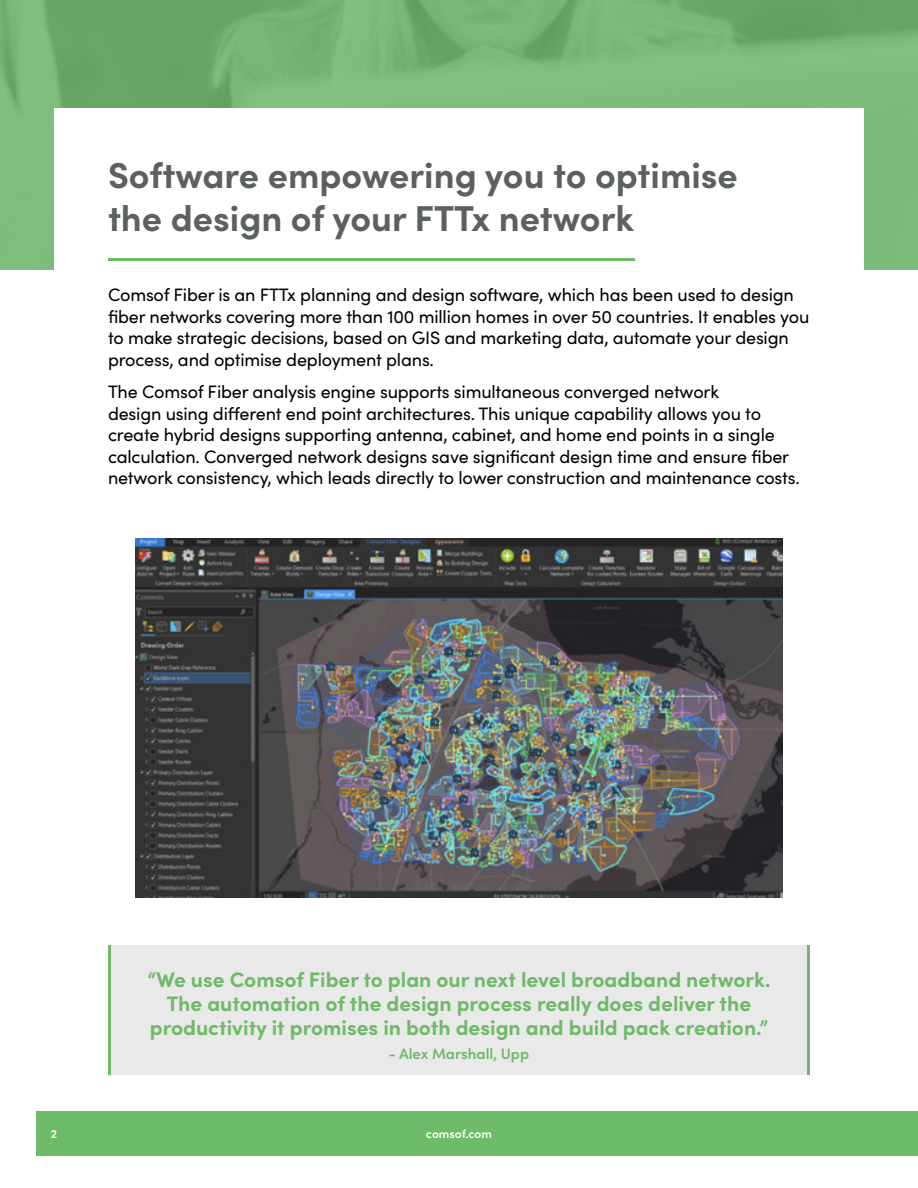
<style>
.page{position:relative;width:918px;height:1188px;background:#fff}
.page>*{position:absolute;margin:0;border:0;box-sizing:border-box;transform-origin:0 0}
.Section_Header{font:700 36px/43.2px "Sofia Pro";color:#5c6061}
.Block_quote{font:700 21px/24px "Sofia Pro";color:#6fb969;text-align:center}
.t1{font:18px/21.6px "Sofia Pro";letter-spacing:-.01em;color:#000}
.Block_quote-2{font:600 15px "Sofia Pro";color:#6fb969}
.t2{font:600 12px "Sofia Pro";color:#fff}
</style>
<div class="page">
<div style="left:36px;top:1112px;width:882px;height:44px;background:#6dba69"></div>
<img style="left:135px;top:538px;width:648px;height:359px">
<div style="left:108px;top:945px;width:702px;height:129px;background:#e9e9e9"></div>
<hr style="left:807px;top:945px;width:3px;height:129px;background:#6fb969">
<hr style="left:108px;top:945px;width:3px;height:129px;background:#6fb969">
<img style="left:0;top:0;width:918px;height:270px">
<p class="Section_Header" style="left:108px;top:151px;width:631px">Software empowering you to optimise the design of your FTTx network</p>
<p class="t1" style="left:108px;top:283px;width:703px">Comsof Fiber is an FTTx planning and design software, which has been used to design fiber networks covering more than 100 million homes in over 50 countries. It enables you to make strategic decisions, based on GIS and marketing data, automate your design process, and optimise deployment plans.</p>
<p class="t1" style="left:108px;top:380px;width:693px">The Comsof Fiber analysis engine supports simultaneous converged network<br>design using different end point architectures. This unique capability allows you to create hybrid designs supporting antenna, cabinet, and home end points in a single calculation. Converged network designs save significant design time and ensure fiber network consistency, which leads directly to lower construction and maintenance costs.</p>
<p class="Block_quote" style="left:147px;top:966px;width:625px">“We use Comsof Fiber to plan our next level broadband network.<br>The automation of the design process really does deliver the productivity it promises in both design and build pack creation.”</p>
<p class="Block_quote-2" style="left:389px;top:1043px;width:142px">- Alex Marshall, Upp</p>
<p class="t2" style="left:51px;top:1125px;width:8px">2</p>
<p class="t2" style="left:426px;top:1125px;width:68px">comsof.com</p>
</div>
